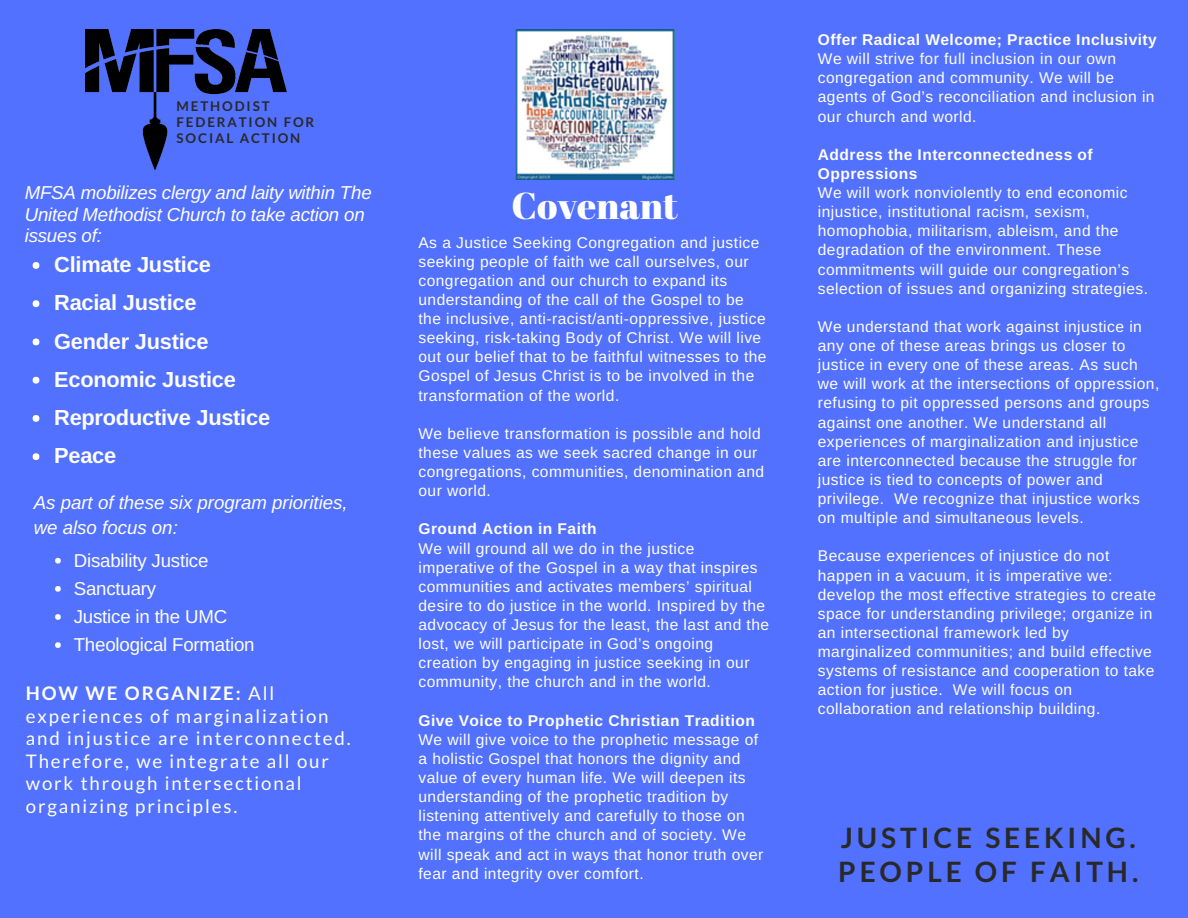
<style>
.page{position:relative;width:1188px;height:918px;background:#5271ff}
.page>*{position:absolute;margin:0;border:0;box-sizing:border-box;transform-origin:0 0}
.t1{font:37.35px "Abril Fatface";color:#fff}
.t2{font:700 28.05px/33.8px "Lato";letter-spacing:.14em;color:#292929}
.t3{font:700 21.75px/38.2px "Arimo";letter-spacing:-.01em;color:#fff}
.t4{font:18.75px/22.5px "Lato";letter-spacing:.1em;color:#fff}
.t5{font:italic 18.75px/21.3px "Arimo";letter-spacing:-.01em;color:#fff}
.t6{font:18.75px/28.2px "Arimo";letter-spacing:-.01em;color:#fff}
.t7{font:15.6px/19.2px "Arimo";letter-spacing:.03em;color:#fff}
.t8{font:700 15.6px/19.2px "Arimo";letter-spacing:.03em;color:#fff}
.t9{font:700 13.35px/15.8px "Lato";letter-spacing:.14em;color:#292929}
.s1{font-weight:700}
</style>
<div class="page">
<img style="left:515px;top:29px;width:160px;height:151px">
<div style="left:33px;top:262px;width:6px;height:7px;background:#fff;border-radius:50%"></div>
<div style="left:33px;top:300px;width:6px;height:7px;background:#fff;border-radius:50%"></div>
<svg style="left:33px;top:339px;width:6px;height:6px"></svg>
<div style="left:33px;top:377px;width:6px;height:7px;background:#fff;border-radius:50%"></div>
<div style="left:33px;top:415px;width:6px;height:7px;background:#fff;border-radius:50%"></div>
<div style="left:33px;top:453px;width:6px;height:7px;background:#fff;border-radius:50%"></div>
<svg style="left:55px;top:558px;width:6px;height:6px"></svg>
<svg style="left:55px;top:586px;width:6px;height:6px"></svg>
<svg style="left:55px;top:614px;width:6px;height:6px"></svg>
<svg style="left:55px;top:642px;width:6px;height:6px"></svg>
<img style="left:85px;top:29px;width:202px;height:142px">
<p class="t9" style="left:177px;top:98px;width:139px">METHODIST<br>FEDERATION FOR<br>SOCIAL ACTION</p>
<p class="t5" style="left:25px;top:182px;width:348px">MFSA mobilizes clergy and laity within The<br>United Methodist Church to take action on issues of:</p>
<h3 class="t3" style="left:54px;top:246px;width:217px">Climate Justice<br>Racial Justice<br>Gender Justice<br>Economic Justice<br>Reproductive Justice<br>Peace</h3>
<p class="t5" style="left:34px;top:489px;width:316px;line-height:25.8px">As part of these six program priorities, we also focus on:</p>
<p class="t6" style="left:74px;top:546px;width:182px">Disability Justice<br>Sanctuary<br>Justice in the UMC<br>Theological Formation</p>
<p class="t4" style="left:26px;top:682px;width:326px"><span class="s1">HOW WE ORGANIZE:</span> All experiences of marginalization and injustice are interconnected.<br>Therefore, we integrate all our work through intersectional organizing principles.</p>
<h1 class="t1" style="left:511px;top:180px;width:168px">Covenant</h1>
<p class="t7" style="left:418px;top:233px;width:350px">As a Justice Seeking Congregation and justice seeking people of faith we call ourselves, our congregation and our church to expand its understanding of the call of the Gospel to be the inclusive, anti-racist/anti-oppressive, justice seeking, risk-taking Body of Christ. We will live out our belief that to be faithful witnesses to the Gospel of Jesus Christ is to be involved in the transformation of the world.</p>
<p class="t7" style="left:418px;top:424px;width:347px">We believe transformation is possible and hold these values as we seek sacred change in our congregations, communities, denomination and our world.</p>
<p class="t8" style="left:418px;top:519px;width:180px">Ground Action in Faith</p>
<p class="t7" style="left:418px;top:539px;width:352px">We will ground all we do in the justice imperative of the Gospel in a way that inspires communities and activates members’ spiritual desire to do justice in the world. Inspired by the advocacy of Jesus for the least, the last and the lost, we will participate in God’s ongoing creation by engaging in justice seeking in our community, the church and in the world.</p>
<p class="t8" style="left:418px;top:711px;width:338px">Give Voice to Prophetic Christian Tradition</p>
<p class="t7" style="left:418px;top:730px;width:346px">We will give voice to the prophetic message of a holistic Gospel that honors the dignity and value of every human life. We will deepen its understanding of the prophetic tradition by listening attentively and carefully to those on the margins of the church and of society. We will speak and act in ways that honor truth over fear and integrity over comfort.</p>
<p class="t8" style="left:818px;top:30px;width:341px">Offer Radical Welcome; Practice Inclusivity</p>
<p class="t7" style="left:818px;top:49px;width:338px">We will strive for full inclusion in our own congregation and community. We will be agents of God’s reconciliation and inclusion in our church and world.</p>
<p class="t8" style="left:818px;top:145px;width:276px">Address the Interconnectedness of<br>Oppressions</p>
<p class="t7" style="left:818px;top:183px;width:332px">We will work nonviolently to end economic injustice, institutional racism, sexism, homophobia, militarism, ableism, and the degradation of the environment. These commitments will guide our congregation’s selection of issues and organizing strategies.</p>
<p class="t7" style="left:818px;top:317px;width:343px">We understand that work against injustice in any one of these areas brings us closer to justice in every one of these areas. As such we will work at the intersections of oppression, refusing to pit oppressed persons and groups against one another. We understand all experiences of marginalization and injustice are interconnected because the struggle for justice is tied to concepts of power and privilege. We recognize that injustice works on multiple and simultaneous levels.</p>
<p class="t7" style="left:818px;top:546px;width:340px">Because experiences of injustice do not happen in a vacuum, it is imperative we: develop the most effective strategies to create space for understanding privilege; organize in an intersectional framework led by marginalized communities; and build effective systems of resistance and cooperation to take action for justice. We will focus on collaboration and relationship building.</p>
<h2 class="t2" style="left:838px;top:821px;width:302px">JUSTICE SEEKING.<br>PEOPLE OF FAITH.</h2>
</div>
